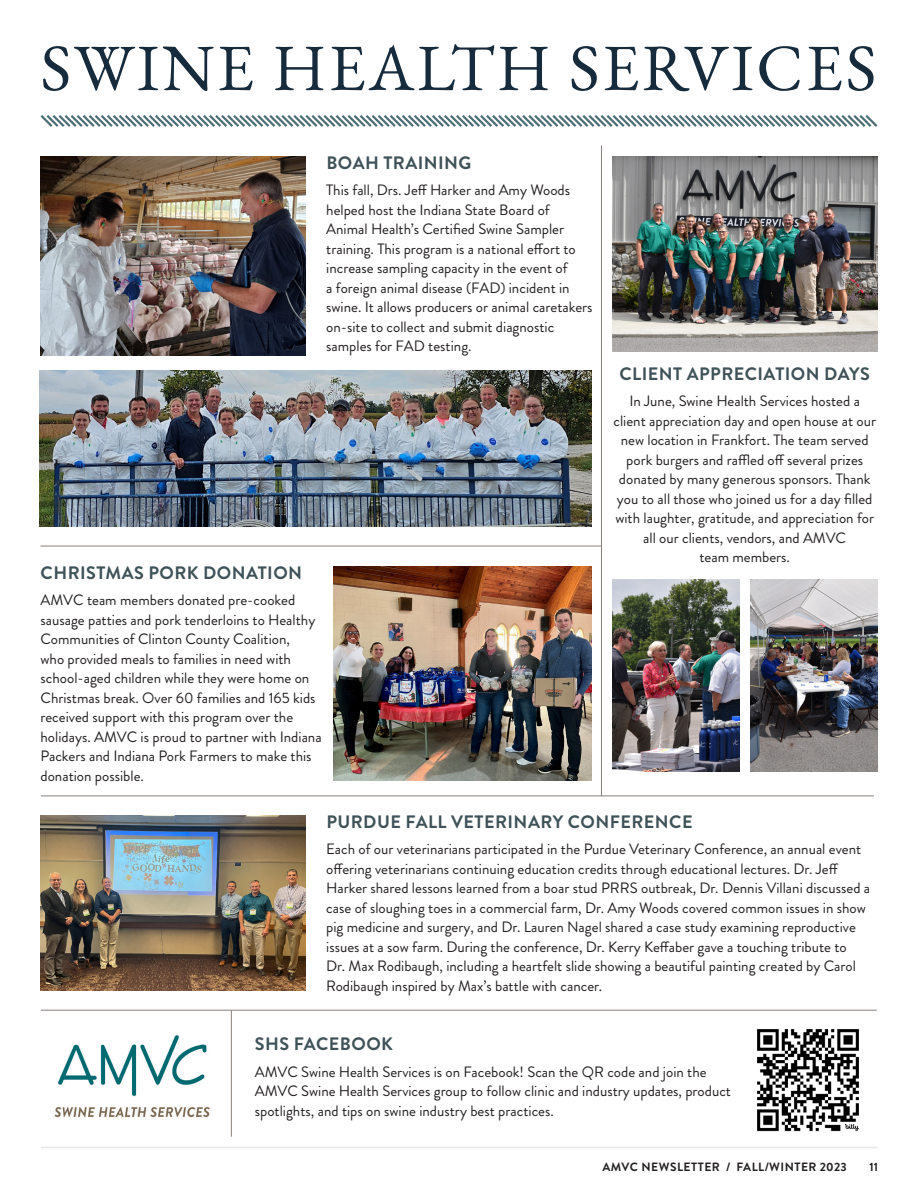
<style>
.page{position:relative;width:918px;height:1188px;background:#fff}
.page>*{position:absolute;margin:0;border:0;box-sizing:border-box;transform-origin:0 0}
.t1{font:66px "EB Garamond";letter-spacing:.04em;color:#162b3c}
.t2{font:700 18px "Brandon Grotesque";letter-spacing:.025em;color:#3e5258}
.t3{font:15px/19.5px "Brandon Grotesque";color:#231f20}
.t4{font:700 12px "Brandon Grotesque";letter-spacing:.04em;color:#231f20}
</style>
<div class="page">
<img style="left:54px;top:1035px;width:156px;height:83px">
<img style="left:40px;top:157px;width:266px;height:199px">
<img style="left:750px;top:580px;width:128px;height:192px">
<img style="left:612px;top:580px;width:127px;height:192px">
<hr style="left:601px;top:145px;width:1px;height:651px;background:#87807c">
<hr style="left:231px;top:1011px;width:1px;height:126px;background:#87807c">
<hr style="left:41px;top:546px;width:561px;height:1px;background:#87807c">
<hr style="left:41px;top:796px;width:833px;height:1px;background:#87807c">
<hr style="left:41px;top:1010px;width:836px;height:1px;background:#87807c">
<svg style="left:40px;top:115px;width:838px;height:12px"></svg>
<hr style="left:41px;top:1147px;width:837px;height:1px;background:#e6e7e9">
<img style="left:612px;top:157px;width:266px;height:194px">
<img style="left:39px;top:370px;width:553px;height:156px">
<img style="left:757px;top:1029px;width:102px;height:103px">
<img style="left:41px;top:816px;width:265px;height:175px">
<img style="left:334px;top:566px;width:258px;height:214px">
<p class="t1" style="left:40px;top:25px;width:837px">SWINE HEALTH SERVICES</p>
<p class="t2" style="left:326px;top:150px;width:147px">BOAH TRAINING</p>
<p class="t3" style="left:326px;top:181px;width:268px">This fall, Drs. Jeff Harker and Amy Woods helped host the Indiana State Board of Animal Health’s Certified Swine Sampler training. This program is a national effort to increase sampling capacity in the event of<br>a foreign animal disease (FAD) incident in swine. It allows producers or animal caretakers on-site to collect and submit diagnostic samples for FAD testing.</p>
<p class="t2" style="left:41px;top:560px;width:263px">CHRISTMAS PORK DONATION</p>
<p class="t3" style="left:40px;top:591px;width:283px">AMVC team members donated pre-cooked sausage patties and pork tenderloins to Healthy Communities of Clinton County Coalition,<br>who provided meals to families in need with school-aged children while they were home on Christmas break. Over 60 families and 165 kids received support with this program over the holidays. AMVC is proud to partner with Indiana Packers and Indiana Pork Farmers to make this donation possible.</p>
<p class="t2" style="left:619px;top:361px;width:252px">CLIENT APPRECIATION DAYS</p>
<p class="t3" style="left:613px;top:392px;width:264px;text-align:center">In June, Swine Health Services hosted a client appreciation day and open house at our new location in Frankfort. The team served pork burgers and raffled off several prizes donated by many generous sponsors. Thank you to all those who joined us for a day filled with laughter, gratitude, and appreciation for all our clients, vendors, and AMVC<br>team members.</p>
<p class="t2" style="left:326px;top:809px;width:368px">PURDUE FALL VETERINARY CONFERENCE</p>
<p class="t3" style="left:326px;top:840px;width:545px">Each of our veterinarians participated in the Purdue Veterinary Conference, an annual event offering veterinarians continuing education credits through educational lectures. Dr. Jeff Harker shared lessons learned from a boar stud PRRS outbreak, Dr. Dennis Villani discussed a case of sloughing toes in a commercial farm, Dr. Amy Woods covered common issues in show pig medicine and surgery, and Dr. Lauren Nagel shared a case study examining reproductive issues at a sow farm. During the conference, Dr. Kerry Keffaber gave a touching tribute to<br>Dr. Max Rodibaugh, including a heartfelt slide showing a beautiful painting created by Carol Rodibaugh inspired by Max’s battle with cancer.</p>
<p class="t2" style="left:255px;top:1032px;width:140px">SHS FACEBOOK</p>
<p class="t3" style="left:255px;top:1062px;width:478px">AMVC Swine Health Services is on Facebook! Scan the QR code and join the<br>AMVC Swine Health Services group to follow clinic and industry updates, product spotlights, and tips on swine industry best practices.</p>
<p class="t4" style="left:602px;top:1158px;width:246px">AMVC NEWSLETTER / FALL/WINTER 2023</p>
<p class="t4" style="left:869px;top:1158px;width:10px">11</p>
</div>
